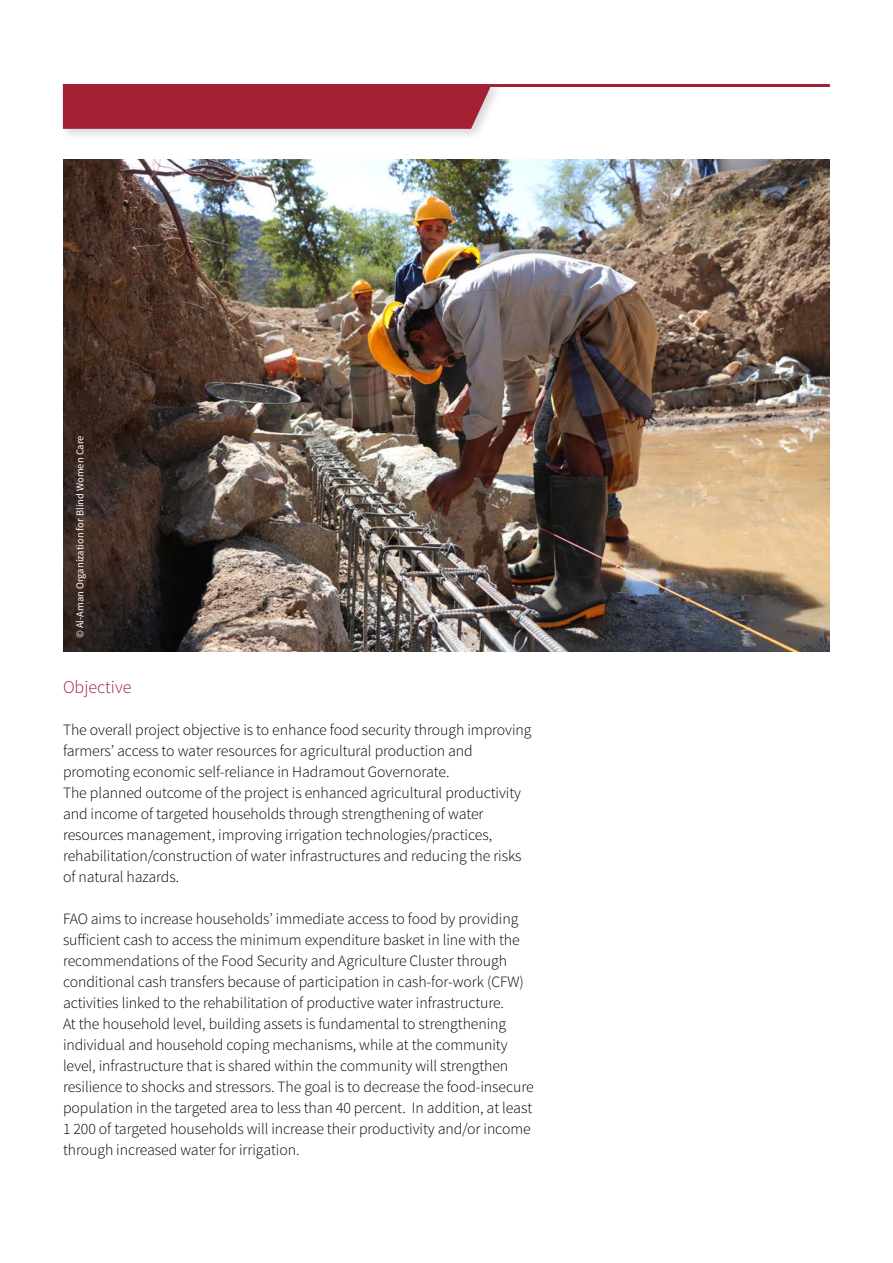
<style>
.page{position:relative;width:893px;height:1263px;background:#fff}
.page>*{position:absolute;margin:0;border:0;box-sizing:border-box;transform-origin:0 0}
.t1{font:300 18px "Source Sans Pro";color:#a32035}
.t2{font:300 15.75px/21px "Source Sans Pro";letter-spacing:-.005em;color:#000}
.t3{font:10.5px "Source Sans Pro";color:#fff}
</style>
<div class="page">
<div style="left:59px;top:80px;width:444px;height:61px;background:#000;opacity:.16"></div>
<div style="left:63px;top:87px;width:429px;height:42px;background:#a32035"></div>
<hr style="left:63px;top:84px;width:767px;height:3px;background:#a32035">
<img style="left:63px;top:159px;width:767px;height:492px">
<p class="t3" style="left:74px;top:638px;width:204px;rotate:-90deg">© Al-Aman Organization for Blind Women Care</p>
<p class="t1" style="left:63px;top:676px;width:70px">Objective</p>
<p class="t2" style="left:63px;top:719px;width:470px">The overall project objective is to enhance food security through improving farmers’ access to water resources for agricultural production and promoting economic self-reliance in Hadramout Governorate.<br>The planned outcome of the project is enhanced agricultural productivity and income of targeted households through strengthening of water resources management, improving irrigation technologies/practices, rehabilitation/construction of water infrastructures and reducing the risks of natural hazards.</p>
<p class="t2" style="left:63px;top:908px;width:472px">FAO aims to increase households’ immediate access to food by providing sufficient cash to access the minimum expenditure basket in line with the recommendations of the Food Security and Agriculture Cluster through conditional cash transfers because of participation in cash-for-work (CFW) activities linked to the rehabilitation of productive water infrastructure.<br>At the household level, building assets is fundamental to strengthening individual and household coping mechanisms, while at the community level, infrastructure that is shared within the community will strengthen resilience to shocks and stressors. The goal is to decrease the food-insecure population in the targeted area to less than 40 percent. In addition, at least 1 200 of targeted households will increase their productivity and/or income through increased water for irrigation.</p>
</div>
